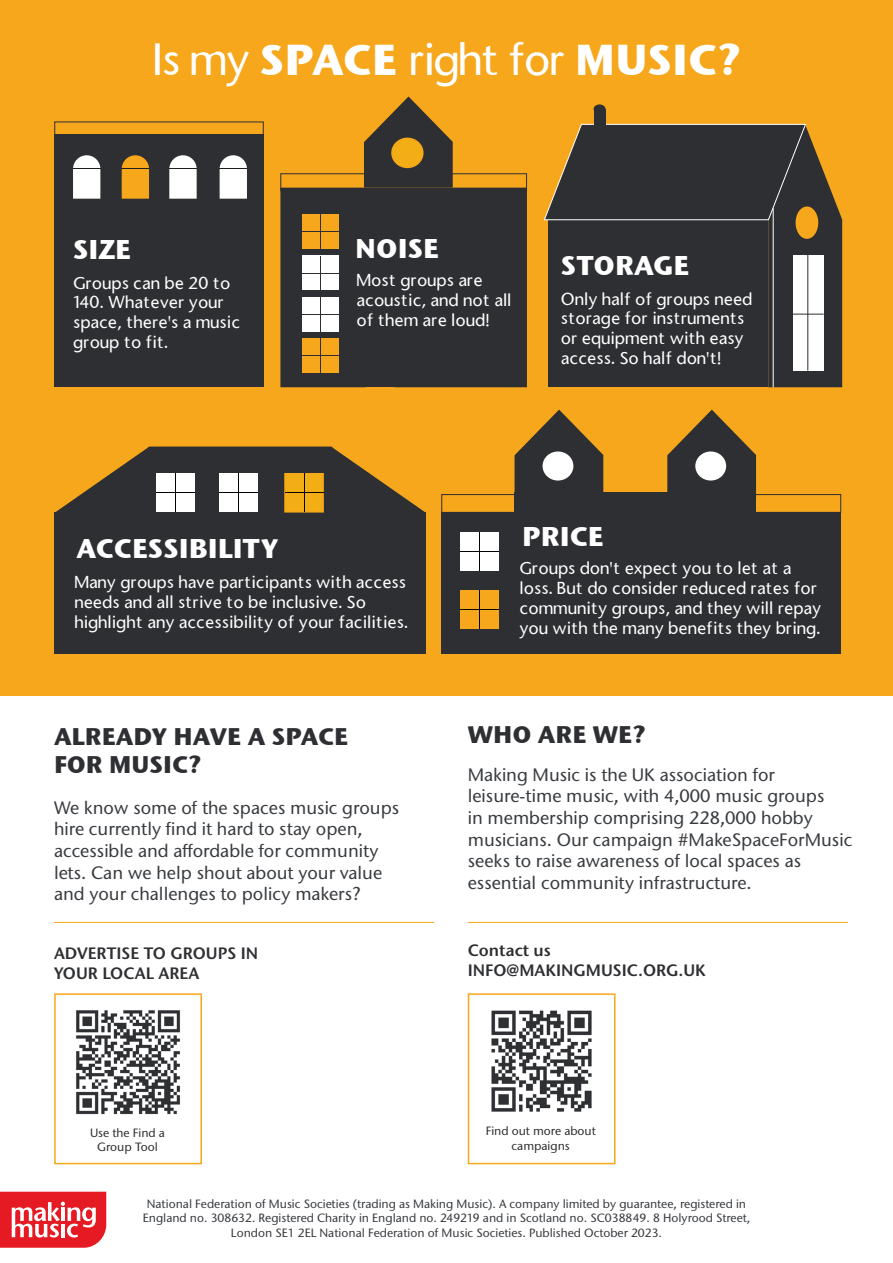
<style>
.page{position:relative;width:893px;height:1263px;background:#fff}
.page>*{position:absolute;margin:0;border:0;box-sizing:border-box;transform-origin:0 0}
.t1{font:43.05px "Stone Sans";letter-spacing:-.04em;color:#fff}
.t2{font:27px "Stone Sans OSITCTT Bold";color:#fff}
.t3{font:24px/28.8px "Stone Sans OSITCTT Bold";color:#2e2f32}
.t4{font:500 18px/21.6px "Stone Sans ITC Pro";color:#383b3f}
.t5{font:16.5px/19.8px "Stone Sans";color:#fff}
.t6{font:600 16.5px "Stone Sans ITC Std";color:#2e2f32}
.t7{font:500 12px/14.4px "Stone Sans ITC Pro";color:#383b3f;text-align:center}
.t8{font:500 12px/14.4px "Stone Sans ITC Pro";color:#2e2f32;text-align:center}
.s1{font-family:"Stone Sans OSITCTT Bold"}
</style>
<div class="page">
<div style="left:0;top:0;width:893px;height:695px;background:#f7a71c"></div>
<div style="left:55px;top:134px;width:209px;height:253px;background:#2e2f32"></div>
<svg style="left:73px;top:155px;width:27px;height:44px"></svg>
<svg style="left:169px;top:155px;width:28px;height:44px"></svg>
<svg style="left:122px;top:155px;width:27px;height:44px"></svg>
<svg style="left:220px;top:155px;width:27px;height:44px"></svg>
<div style="left:280px;top:173px;width:247px;height:18px;border:1px solid #2e2f32"></div>
<svg style="left:364px;top:96px;width:89px;height:92px"></svg>
<div style="left:392px;top:138px;width:31px;height:29px;background:#f4ae15;border-radius:50%"></div>
<div style="left:391px;top:138px;width:33px;height:30px;border:2px solid #f7a71c;border-radius:50%"></div>
<div style="left:280px;top:188px;width:247px;height:199px;background:#2e2f32"></div>
<div style="left:302px;top:215px;width:36px;height:34px;background:#f7a71c"></div>
<hr style="left:320px;top:215px;width:1px;height:34px;background:#2e2f32">
<hr style="left:302px;top:232px;width:36px;height:1px;background:#2e2f32">
<div style="left:302px;top:256px;width:36px;height:34px;background:#fff"></div>
<hr style="left:320px;top:256px;width:1px;height:34px;background:#2e2f32">
<hr style="left:302px;top:273px;width:36px;height:1px;background:#2e2f32">
<div style="left:302px;top:297px;width:36px;height:34px;background:#fff"></div>
<hr style="left:320px;top:297px;width:1px;height:34px;background:#2e2f32">
<hr style="left:302px;top:314px;width:36px;height:1px;background:#2e2f32">
<div style="left:302px;top:338px;width:36px;height:34px;background:#f7a71c"></div>
<hr style="left:320px;top:338px;width:1px;height:34px;background:#2e2f32">
<hr style="left:302px;top:355px;width:36px;height:1px;background:#2e2f32">
<svg style="left:56px;top:447px;width:369px;height:65px"></svg>
<div style="left:54px;top:512px;width:372px;height:142px;background:#2e2f32"></div>
<div style="left:156px;top:474px;width:38px;height:38px;background:#fff"></div>
<hr style="left:175px;top:474px;width:1px;height:38px;background:#000001">
<hr style="left:156px;top:492px;width:38px;height:1px;background:#000001">
<div style="left:220px;top:474px;width:38px;height:38px;background:#fff"></div>
<hr style="left:238px;top:474px;width:1px;height:38px;background:#000001">
<hr style="left:220px;top:492px;width:38px;height:1px;background:#000001">
<div style="left:284px;top:473px;width:40px;height:40px;background:#f4ae15;border:2px solid #f7a71c"></div>
<hr style="left:304px;top:474px;width:1px;height:38px;background:#000001">
<hr style="left:285px;top:492px;width:38px;height:1px;background:#000001">
<div style="left:441px;top:494px;width:400px;height:19px;border:1px solid #2e2f32"></div>
<div style="left:441px;top:512px;width:400px;height:142px;background:#2e2f32"></div>
<div style="left:460px;top:590px;width:38px;height:38px;background:#f7a71c"></div>
<hr style="left:479px;top:590px;width:1px;height:38px;background:#000001">
<hr style="left:460px;top:609px;width:38px;height:1px;background:#000001">
<svg style="left:515px;top:410px;width:88px;height:83px"></svg>
<div style="left:543px;top:451px;width:30px;height:29px;background:#fff;border-radius:50%"></div>
<svg style="left:667px;top:410px;width:89px;height:83px"></svg>
<div style="left:695px;top:451px;width:31px;height:29px;background:#fff;border-radius:50%"></div>
<div style="left:460px;top:532px;width:38px;height:38px;background:#fff"></div>
<hr style="left:479px;top:532px;width:1px;height:38px;background:#000001">
<hr style="left:460px;top:551px;width:38px;height:1px;background:#000001">
<div style="left:515px;top:493px;width:241px;height:19px;background:#2e2f32"></div>
<svg style="left:543px;top:124px;width:299px;height:263px;background:#3b3732"></svg>
<hr style="left:773px;top:208px;width:1px;height:179px;background:#fff">
<div style="left:594px;top:109px;width:11px;height:22px;background:#2e2f32"></div>
<div style="left:594px;top:104px;width:11px;height:10px;background:#2e2f32;border-radius:50%"></div>
<div style="left:796px;top:206px;width:22px;height:33px;background:#f7a71c;border-radius:50%"></div>
<div style="left:793px;top:255px;width:31px;height:116px;background:#fff"></div>
<hr style="left:807px;top:255px;width:1px;height:116px;background:#2e2f32">
<hr style="left:793px;top:314px;width:31px;height:1px;background:#2e2f32">
<svg style="left:0;top:1192px;width:106px;height:56px"></svg>
<div style="left:54px;top:993px;width:148px;height:171px;border:2px solid #f7a71c"></div>
<div style="left:468px;top:993px;width:147px;height:171px;border:2px solid #f7a71c"></div>
<hr style="left:54px;top:922px;width:380px;height:1px;background:#f7a71c">
<hr style="left:468px;top:922px;width:380px;height:1px;background:#f7a71c">
<img style="left:76px;top:1010px;width:104px;height:105px">
<img style="left:491px;top:1010px;width:101px;height:102px">
<p class="t1" style="left:152px;top:39px;width:591px">Is my <span class="s1">SPACE</span> right for <span class="s1">MUSIC?</span></p>
<p class="t2" style="left:355px;top:231px;width:85px">NOISE</p>
<p class="t2" style="left:73px;top:232px;width:60px">SIZE</p>
<p class="t5" style="left:73px;top:274px;width:169px">Groups can be 20 to<br>140. Whatever your space, there's a music group to fit.</p>
<p class="t5" style="left:356px;top:272px;width:157px">Most groups are acoustic, and not all of them are loud!</p>
<p class="t2" style="left:561px;top:248px;width:130px">STORAGE</p>
<p class="t5" style="left:561px;top:290px;width:193px">Only half of groups need storage for instruments or equipment with easy access. So half don't!</p>
<p class="t2" style="left:77px;top:531px;width:203px">ACCESSIBILITY</p>
<p class="t5" style="left:74px;top:574px;width:335px">Many groups have participants with access needs and all strive to be inclusive. So highlight any accessibility of your facilities.</p>
<p class="t2" style="left:522px;top:520px;width:83px">PRICE</p>
<p class="t5" style="left:519px;top:560px;width:303px">Groups don't expect you to let at a loss. But do consider reduced rates for community groups, and they will repay you with the many benefits they bring.</p>
<p class="t3" style="left:54px;top:721px;width:296px">ALREADY HAVE A SPACE<br>FOR MUSIC?</p>
<p class="t4" style="left:54px;top:796px;width:347px">We know some of the spaces music groups hire currently find it hard to stay open, accessible and affordable for community lets. Can we help shout about your value and your challenges to policy makers?</p>
<p class="t6" style="left:54px;top:942px;width:206px">ADVERTISE TO GROUPS IN</p>
<p class="t6" style="left:54px;top:962px;width:147px">YOUR LOCAL AREA</p>
<p class="t3" style="left:468px;top:720px;width:179px">WHO ARE WE?</p>
<p class="t4" style="left:468px;top:763px;width:386px">Making Music is the UK association for leisure-time music, with 4,000 music groups<br>in membership comprising 228,000 hobby musicians. Our campaign #MakeSpaceForMusic seeks to raise awareness of local spaces as essential community infrastructure.</p>
<p class="t6" style="left:468px;top:940px;width:85px">Contact us</p>
<p class="t6" style="left:468px;top:959px;width:240px">INFO@MAKINGMUSIC.ORG.UK</p>
<p class="t8" style="left:90px;top:1125px;width:76px">Use the Find a<br>Group Tool</p>
<p class="t8" style="left:486px;top:1124px;width:112px">Find out more about</p>
<p class="t8" style="left:512px;top:1138px;width:60px">campaigns</p>
<p class="t7" style="left:143px;top:1196px;width:609px">National Federation of Music Societies (trading as Making Music). A company limited by guarantee, registered in<br>England no. 308632. Registered Charity in England no. 249219 and in Scotland no. SC038849. 8 Holyrood Street,<br>London SE1 2EL National Federation of Music Societies. Published October 2023.</p>
</div>
